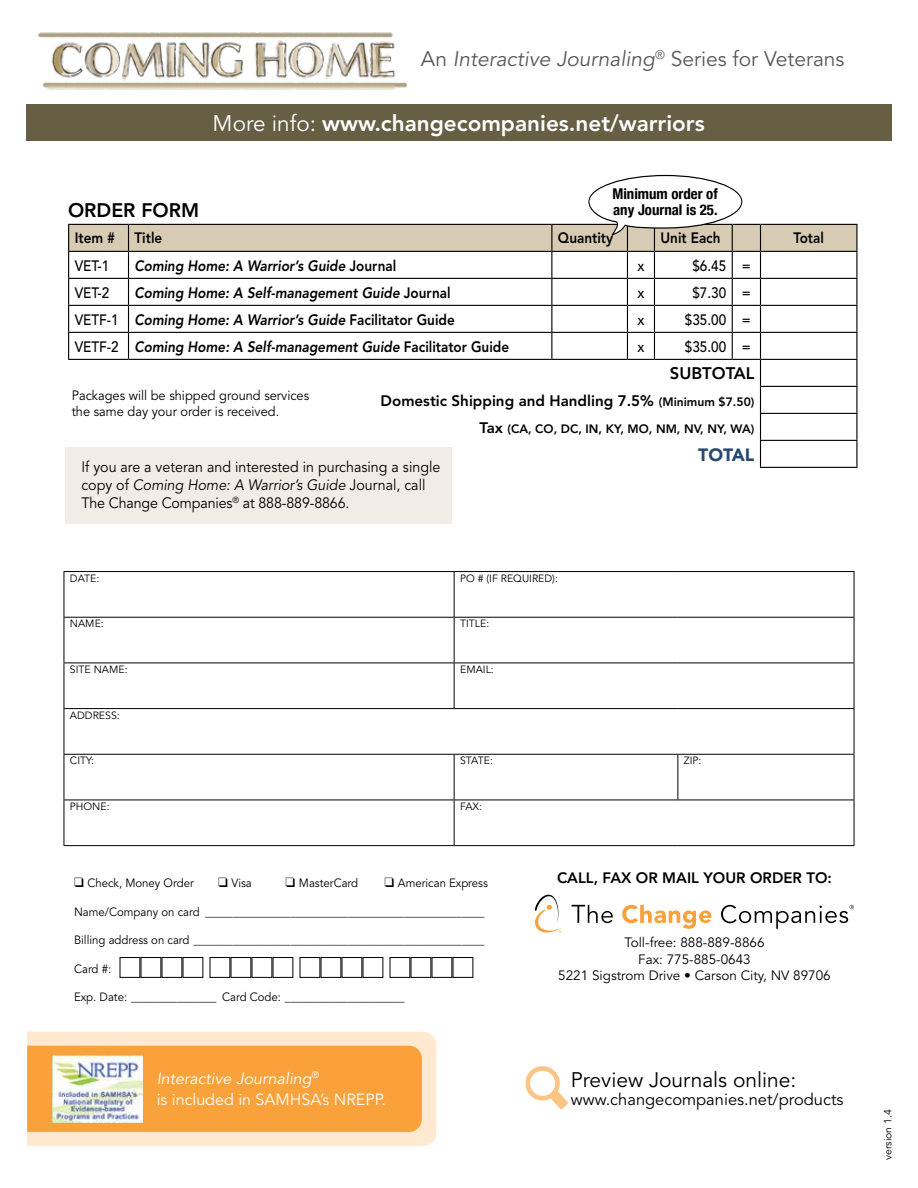
<style>
.page{position:relative;width:918px;height:1188px;background:#fff}
.page>*{position:absolute;margin:0;border:0;box-sizing:border-box;transform-origin:0 0}
.t1{font:800 22.5px "Avenir LT Std";color:#fff}
.t2{font:italic 21px "Avenir LT Std";color:#58595b}
.t3{font:21px "Avenir LT Std";color:#000}
.t4{font:800 19.5px "Avenir LT Std";color:#000}
.t5{font:900 17.7px "Avenir LT Std";color:#274970}
.t6{font:800 16.65px "Avenir LT Std";color:#000}
.t7{font:16.5px "Avenir LT Std";color:#000}
.t8{font:16.05px/21px "Avenir LT Std";color:#fff}
.t9{font:800 15.15px "Avenir LT Std";color:#000}
.t10{font:italic 800 15px "Avenir LT Std";color:#000;scale:.9 1}
.t11{font:15px/18px "Avenir LT Std";color:#000;scale:.95 1}
.t12{font:500 15px "Avenir LT Std";color:#000;scale:.9 1}
.t13{font:800 15px "Avenir LT Std";color:#000;scale:.9 1}
.t14{font:800 15px "Avenir LT Std";color:#000}
.t15{font:700 condensed 14.85px/16.2px "Helvetica Neue";color:#000}
.t16{font:13.5px/16.5px "Avenir LT Std";color:#000;text-align:center}
.t17{font:13.5px/16.2px "Avenir LT Std";color:#000;scale:.95 1}
.t18{font:800 12.15px "Avenir LT Std";color:#000}
.t19{font:12px "Avenir LT Std";color:#000;scale:.95 1}
.t20{font:10.5px "Avenir LT Std";color:#000}
.s1{font-style:normal}
.s2{font-weight:400}
.s3{font-weight:500;font-style:normal}
.s4{font-size:12.15px}
.s5{font-size:15.15px}
.s6{font-style:italic}
</style>
<div class="page">
<img style="left:37px;top:32px;width:371px;height:58px">
<div style="left:26px;top:104px;width:866px;height:37px;background:#675f44"></div>
<div style="left:27px;top:1032px;width:409px;height:114px;background:#ffe9d1"></div>
<div style="left:27px;top:1046px;width:395px;height:86px;background:#f9a13a"></div>
<img style="left:53px;top:1055px;width:90px;height:68px">
<svg style="left:525px;top:1066px;width:43px;height:43px"></svg>
<div style="left:120px;top:957px;width:20px;height:21px;border:1px solid #000"></div>
<div style="left:141px;top:957px;width:20px;height:21px;border:1px solid #000"></div>
<div style="left:162px;top:957px;width:20px;height:21px;border:1px solid #000"></div>
<div style="left:183px;top:957px;width:20px;height:21px;border:1px solid #000"></div>
<div style="left:210px;top:957px;width:20px;height:21px;border:1px solid #000"></div>
<div style="left:231px;top:957px;width:20px;height:21px;border:1px solid #000"></div>
<div style="left:252px;top:957px;width:20px;height:21px;border:1px solid #000"></div>
<div style="left:273px;top:957px;width:20px;height:21px;border:1px solid #000"></div>
<div style="left:300px;top:957px;width:20px;height:21px;border:1px solid #000"></div>
<div style="left:321px;top:957px;width:20px;height:21px;border:1px solid #000"></div>
<div style="left:342px;top:957px;width:20px;height:21px;border:1px solid #000"></div>
<div style="left:363px;top:957px;width:20px;height:21px;border:1px solid #000"></div>
<div style="left:390px;top:957px;width:20px;height:21px;border:1px solid #000"></div>
<div style="left:411px;top:957px;width:20px;height:21px;border:1px solid #000"></div>
<div style="left:432px;top:957px;width:20px;height:21px;border:1px solid #000"></div>
<div style="left:453px;top:957px;width:20px;height:21px;border:1px solid #000"></div>
<svg style="left:721px;top:905px;width:133px;height:24px"></svg>
<svg style="left:622px;top:905px;width:89px;height:24px"></svg>
<svg style="left:572px;top:905px;width:41px;height:18px"></svg>
<svg style="left:535px;top:895px;width:27px;height:38px"></svg>
<hr style="left:64px;top:571px;width:390px;height:1px;background:#000">
<hr style="left:64px;top:572px;width:1px;height:45px;background:#000">
<hr style="left:454px;top:571px;width:224px;height:1px;background:#000">
<hr style="left:454px;top:572px;width:1px;height:45px;background:#000">
<hr style="left:678px;top:571px;width:176px;height:1px;background:#000">
<hr style="left:854px;top:572px;width:1px;height:45px;background:#000">
<hr style="left:64px;top:617px;width:390px;height:1px;background:#000">
<hr style="left:64px;top:618px;width:1px;height:45px;background:#000">
<hr style="left:454px;top:617px;width:224px;height:1px;background:#000">
<hr style="left:454px;top:618px;width:1px;height:45px;background:#000">
<hr style="left:678px;top:617px;width:176px;height:1px;background:#000">
<hr style="left:854px;top:618px;width:1px;height:45px;background:#000">
<hr style="left:64px;top:663px;width:390px;height:1px;background:#000">
<hr style="left:64px;top:663px;width:1px;height:45px;background:#000">
<hr style="left:454px;top:663px;width:224px;height:1px;background:#000">
<hr style="left:454px;top:663px;width:1px;height:45px;background:#000">
<hr style="left:678px;top:663px;width:176px;height:1px;background:#000">
<hr style="left:854px;top:663px;width:1px;height:45px;background:#000">
<hr style="left:64px;top:708px;width:390px;height:1px;background:#000">
<hr style="left:64px;top:709px;width:1px;height:45px;background:#000">
<hr style="left:454px;top:708px;width:224px;height:1px;background:#000">
<hr style="left:678px;top:708px;width:176px;height:1px;background:#000">
<hr style="left:854px;top:709px;width:1px;height:45px;background:#000">
<hr style="left:64px;top:754px;width:390px;height:1px;background:#000">
<hr style="left:64px;top:755px;width:1px;height:45px;background:#000">
<hr style="left:454px;top:754px;width:224px;height:1px;background:#000">
<hr style="left:454px;top:755px;width:1px;height:45px;background:#000">
<hr style="left:678px;top:754px;width:176px;height:1px;background:#000">
<hr style="left:677px;top:755px;width:1px;height:45px;background:#000">
<hr style="left:854px;top:755px;width:1px;height:45px;background:#000">
<hr style="left:64px;top:800px;width:390px;height:1px;background:#000">
<hr style="left:64px;top:800px;width:1px;height:45px;background:#000">
<hr style="left:454px;top:800px;width:224px;height:1px;background:#000">
<hr style="left:454px;top:800px;width:1px;height:45px;background:#000">
<hr style="left:678px;top:800px;width:176px;height:1px;background:#000">
<hr style="left:854px;top:800px;width:1px;height:45px;background:#000">
<hr style="left:64px;top:845px;width:390px;height:1px;background:#000">
<hr style="left:454px;top:845px;width:224px;height:1px;background:#000">
<hr style="left:678px;top:845px;width:176px;height:1px;background:#000">
<hr style="left:760px;top:467px;width:97px;height:1px;background:#000">
<svg style="left:68px;top:175px;width:789px;height:292px"></svg>
<div style="left:65px;top:447px;width:386px;height:77px;background:#f1ede6"></div>
<h2 class="t2" style="left:421px;top:47px;width:425px"><span class="s1">An</span> Interactive Journaling<sup>®</sup> <span class="s1">Series for Veterans</span></h2>
<h1 class="t1" style="left:213px;top:110px;width:494px"><span class="s2">More info:</span> www.changecompanies.net/warriors</h1>
<h3 class="t4" style="left:68px;top:199px;width:133px">ORDER FORM</h3>
<p class="t15" style="left:612px;top:185px;width:107px">Minimum order of any Journal is 25.</p>
<p class="t13" style="left:75px;top:229px;width:46px">Item #</p>
<p class="t13" style="left:135px;top:229px;width:32px">Title</p>
<p class="t13" style="left:558px;top:229px;width:63px">Quantity</p>
<p class="t13" style="left:661px;top:229px;width:68px">Unit Each</p>
<p class="t13" style="left:793px;top:229px;width:35px">Total</p>
<p class="t12" style="left:75px;top:257px;width:40px">VET-1</p>
<p class="t10" style="left:135px;top:256px;width:292px">Coming Home: A Warrior’s Guide <span class="s1">Journal</span></p>
<p class="t12" style="left:637px;top:257px;width:9px">x</p>
<p class="t12" style="left:692px;top:257px;width:66px">$6.45 =</p>
<p class="t12" style="left:75px;top:284px;width:40px">VET-2</p>
<p class="t10" style="left:135px;top:283px;width:353px">Coming Home: A Self-management Guide <span class="s1">Journal</span></p>
<p class="t12" style="left:637px;top:284px;width:9px">x</p>
<p class="t12" style="left:692px;top:284px;width:66px">$7.30 =</p>
<p class="t10" style="left:75px;top:310px;width:424px"><span class="s3">VETF-1</span> Coming Home: A Warrior’s Guide <span class="s1">Facilitator Guide</span></p>
<p class="t12" style="left:638px;top:311px;width:9px">x</p>
<p class="t12" style="left:685px;top:311px;width:75px">$35.00 =</p>
<p class="t10" style="left:75px;top:337px;width:484px"><span class="s3">VETF-2</span> Coming Home: A Self-management Guide <span class="s1">Facilitator Guide</span></p>
<p class="t12" style="left:638px;top:338px;width:9px">x</p>
<p class="t12" style="left:685px;top:338px;width:75px">$35.00 =</p>
<h3 class="t6" style="left:670px;top:364px;width:86px">SUBTOTAL</h3>
<p class="t9" style="left:381px;top:392px;width:375px">Domestic Shipping and Handling 7.5% <span class="s4">(Minimum $7.50)</span></p>
<p class="t18" style="left:480px;top:421px;width:276px"><span class="s5">Tax</span> (CA, CO, DC, IN, KY, MO, NM, NV, NY, WA)</p>
<h3 class="t5" style="left:698px;top:444px;width:58px">TOTAL</h3>
<p class="t17" style="left:72px;top:387px;width:252px">Packages will be shipped ground services the same day your order is received.</p>
<p class="t11" style="left:81px;top:458px;width:379px">If you are a veteran and interested in purchasing a single copy of <span class="s6">Coming Home: A Warrior’s Guide</span> Journal, call<br>The Change Companies<sup>®</sup> at 888-889-8866.</p>
<p class="t20" style="left:70px;top:572px;width:31px">DATE:</p>
<p class="t20" style="left:460px;top:572px;width:99px">PO # (IF REQUIRED):</p>
<p class="t20" style="left:70px;top:618px;width:35px">NAME:</p>
<p class="t20" style="left:460px;top:618px;width:31px">TITLE:</p>
<p class="t20" style="left:70px;top:663px;width:59px">SITE NAME:</p>
<p class="t20" style="left:460px;top:663px;width:35px">EMAIL:</p>
<p class="t20" style="left:70px;top:709px;width:51px">ADDRESS:</p>
<p class="t20" style="left:70px;top:755px;width:26px">CITY:</p>
<p class="t20" style="left:460px;top:755px;width:34px">STATE:</p>
<p class="t20" style="left:684px;top:755px;width:19px">ZIP:</p>
<p class="t20" style="left:70px;top:800px;width:41px">PHONE:</p>
<p class="t20" style="left:460px;top:800px;width:23px">FAX:</p>
<p class="t19" style="left:74px;top:876px;width:128px">❑ Check, Money Order</p>
<p class="t19" style="left:218px;top:876px;width:37px">❑ Visa</p>
<p class="t19" style="left:286px;top:876px;width:78px">❑ MasterCard</p>
<p class="t19" style="left:385px;top:876px;width:110px">❑ American Express</p>
<p class="t19" style="left:74px;top:905px;width:433px">Name/Company on card _________________________________________________</p>
<p class="t19" style="left:74px;top:933px;width:434px">Billing address on card ___________________________________________________</p>
<p class="t19" style="left:74px;top:962px;width:41px">Card #:</p>
<p class="t19" style="left:74px;top:990px;width:349px">Exp. Date: _______________ Card Code: _____________________</p>
<p class="t14" style="left:557px;top:869px;width:276px">CALL, FAX OR MAIL YOUR ORDER TO:</p>
<p class="t16" style="left:558px;top:935px;width:274px">Toll-free: 888-889-8866<br>Fax: 775-885-0643<br>5221 Sigstrom Drive • Carson City, NV 89706</p>
<h3 class="t8" style="left:157px;top:1068px;width:231px"><span class="s6">Interactive Journaling</span><sup>®<br></sup>is included in SAMHSA’s NREPP.</h3>
<h2 class="t3" style="left:571px;top:1068px;width:227px">Preview Journals online:</h2>
<h3 class="t7" style="left:571px;top:1090px;width:274px">www.changecompanies.net/products</h3>
<p class="t20" style="left:882px;top:1160px;width:52px;rotate:-90deg">version 1.4</p>
</div>
